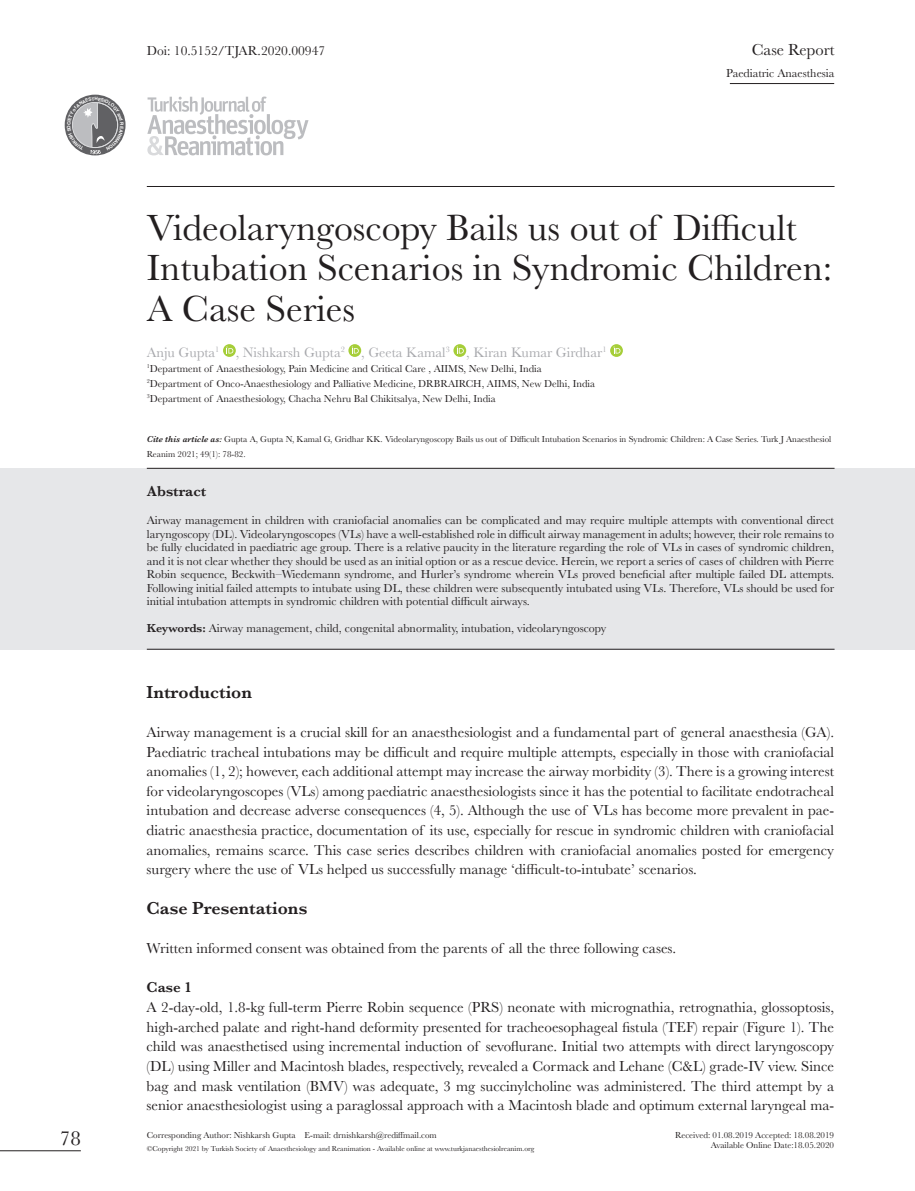
<style>
.page{position:relative;width:915px;height:1191px;background:#fff}
.page>*{position:absolute;margin:0;border:0;box-sizing:border-box;transform-origin:0 0}
.t1{font:37.8px/40.5px "Baskerville";color:#231f20}
.t2{font:21px "Baskerville";color:#231f20}
.t3{font:600 18px "Baskerville";color:#231f20}
.t4{font:16.5px "Baskerville";color:#231f20}
.t5{font:15px/19.6px "Baskerville";color:#231f20;text-align:justify}
.t6{font:600 15px "Baskerville";color:#231f20}
.t7{font:14.25px "Baskerville";color:#a8a9ad}
.t8{font:13.5px "Baskerville";color:#231f20}
.t9{font:12px/13.5px "Baskerville";color:#231f20;text-align:justify}
.t10{font:10.5px "Baskerville";color:#231f20}
.t11{font:9px/15px "Baskerville";color:#231f20}
.t12{font:7.5px "Baskerville";color:#231f20}
.s1{font-weight:600;font-style:italic}
.s2{font-weight:600}
</style>
<div class="page">
<svg style="left:147px;top:97px;width:161px;height:58px"></svg>
<svg style="left:223px;top:344px;width:13px;height:13px"></svg>
<svg style="left:226px;top:346px;width:7px;height:7px"></svg>
<svg style="left:348px;top:344px;width:13px;height:13px"></svg>
<svg style="left:352px;top:346px;width:6px;height:7px"></svg>
<svg style="left:453px;top:344px;width:13px;height:13px"></svg>
<svg style="left:456px;top:346px;width:7px;height:7px"></svg>
<svg style="left:610px;top:344px;width:12px;height:13px"></svg>
<svg style="left:613px;top:346px;width:7px;height:7px"></svg>
<hr style="left:147px;top:186px;width:687px;height:1px;background:#231f20">
<div style="left:0;top:468px;width:914px;height:181px;background:#e6e7e9"></div>
<hr style="left:147px;top:468px;width:687px;height:1px;background:#231f20">
<hr style="left:147px;top:649px;width:687px;height:1px;background:#231f20">
<hr style="left:0;top:1150px;width:81px;height:1px;background:#231f20">
<hr style="left:729px;top:83px;width:104px;height:1px;background:#231f20">
<svg style="left:65px;top:97px;width:58px;height:57px"></svg>
<p class="t2" style="left:60px;top:1124px;width:22px">78</p>
<p class="t8" style="left:147px;top:42px;width:180px">Doi: 10.5152/TJAR.2020.00947</p>
<p class="t4" style="left:751px;top:39px;width:84px">Case Report</p>
<p class="t9" style="left:726px;top:66px;width:110px">Paediatric Anaesthesia</p>
<p class="t1" style="left:147px;top:208px;width:686px">Videolaryngoscopy Bails us out of Difficult<br>Intubation Scenarios in Syndromic Children:<br>A Case Series</p>
<p class="t7" style="left:147px;top:343px;width:461px">Anju Gupta<sup>1</sup> , Nishkarsh Gupta<sup>2</sup> , Geeta Kamal<sup>3</sup> , Kiran Kumar Girdhar<sup>1</sup></p>
<p class="t10" style="left:147px;top:362px;width:396px"><sup>1</sup>Department of Anaesthesiology, Pain Medicine and Critical Care , AIIMS, New Delhi, India</p>
<p class="t10" style="left:147px;top:377px;width:449px"><sup>2</sup>Department of Onco-Anaesthesiology and Palliative Medicine, DRBRAIRCH, AIIMS, New Delhi, India</p>
<p class="t10" style="left:147px;top:392px;width:350px"><sup>3</sup>Department of Anaesthesiology, Chacha Nehru Bal Chikitsalya, New Delhi, India</p>
<p class="t11" style="left:147px;top:432px;width:686px"><span class="s1">Cite this article as:</span> Gupta A, Gupta N, Kamal G, Gridhar KK. Videolaryngoscopy Bails us out of Difficult Intubation Scenarios in Syndromic Children: A Case Series. Turk J Anaesthesiol<br>Reanim 2021; 49(1): 78-82.</p>
<p class="t6" style="left:147px;top:481px;width:61px">Abstract</p>
<p class="t9" style="left:147px;top:514px;width:688px">Airway management in children with craniofacial anomalies can be complicated and may require multiple attempts with conventional direct laryngoscopy (DL). Videolaryngoscopes (VLs) have a well-established role in difficult airway management in adults; however, their role remains to be fully elucidated in paediatric age group. There is a relative paucity in the literature regarding the role of VLs in cases of syndromic children, and it is not clear whether they should be used as an initial option or as a rescue device. Herein, we report a series of cases of children with Pierre Robin sequence, Beckwith–Wiedemann syndrome, and Hurler’s syndrome wherein VLs proved beneficial after multiple failed DL attempts.<br>Following initial failed attempts to intubate using DL, these children were subsequently intubated using VLs. Therefore, VLs should be used for initial intubation attempts in syndromic children with potential difficult airways.</p>
<p class="t9" style="left:147px;top:622px;width:461px"><span class="s2">Keywords:</span> Airway management, child, congenital abnormality, intubation, videolaryngoscopy</p>
<p class="t3" style="left:146px;top:679px;width:107px">Introduction</p>
<p class="t5" style="left:146px;top:722px;width:688px">Airway management is a crucial skill for an anaesthesiologist and a fundamental part of general anaesthesia (GA).<br>Paediatric tracheal intubations may be difficult and require multiple attempts, especially in those with craniofacial anomalies (1, 2); however, each additional attempt may increase the airway morbidity (3). There is a growing interest for videolaryngoscopes (VLs) among paediatric anaesthesiologists since it has the potential to facilitate endotracheal intubation and decrease adverse consequences (4, 5). Although the use of VLs has become more prevalent in pae&shy;diatric anaesthesia practice, documentation of its use, especially for rescue in syndromic children with craniofacial anomalies, remains scarce. This case series describes children with craniofacial anomalies posted for emergency surgery where the use of VLs helped us successfully manage ‘difficult-to-intubate’ scenarios.</p>
<p class="t3" style="left:146px;top:895px;width:162px">Case Presentations</p>
<p class="t5" style="left:146px;top:938px;width:530px">Written informed consent was obtained from the parents of all the three following cases.</p>
<p class="t6" style="left:146px;top:977px;width:47px">Case 1</p>
<p class="t5" style="left:146px;top:997px;width:688px">A 2-day-old, 1.8-kg full-term Pierre Robin sequence (PRS) neonate with micrognathia, retrognathia, glossoptosis, high-arched palate and right-hand deformity presented for tracheoesophageal fistula (TEF) repair (Figure 1). The child was anaesthetised using incremental induction of sevoflurane. Initial two attempts with direct laryngoscopy (DL) using Miller and Macintosh blades, respectively, revealed a Cormack and Lehane (C&amp;L) grade-IV view. Since bag and mask ventilation (BMV) was adequate, 3 mg succinylcholine was administered. The third attempt by a senior anaesthesiologist using a paraglossal approach with a Macintosh blade and optimum external laryngeal ma-</p>
<p class="t11" style="left:147px;top:1127px;width:291px">Corresponding Author: Nishkarsh Gupta E-mail: drnishkarsh@rediffmail.com</p>
<p class="t12" style="left:147px;top:1143px;width:389px">©Copyright 2021 by Turkish Society of Anaesthesiology and Reanimation - Available online at www.turkjanaesthesiolreanim.org</p>
<p class="t11" style="left:675px;top:1127px;width:160px">Received: 01.08.2019 Accepted: 18.08.2019</p>
<p class="t11" style="left:710px;top:1138px;width:125px">Available Online Date:18.05.2020</p>
</div>
